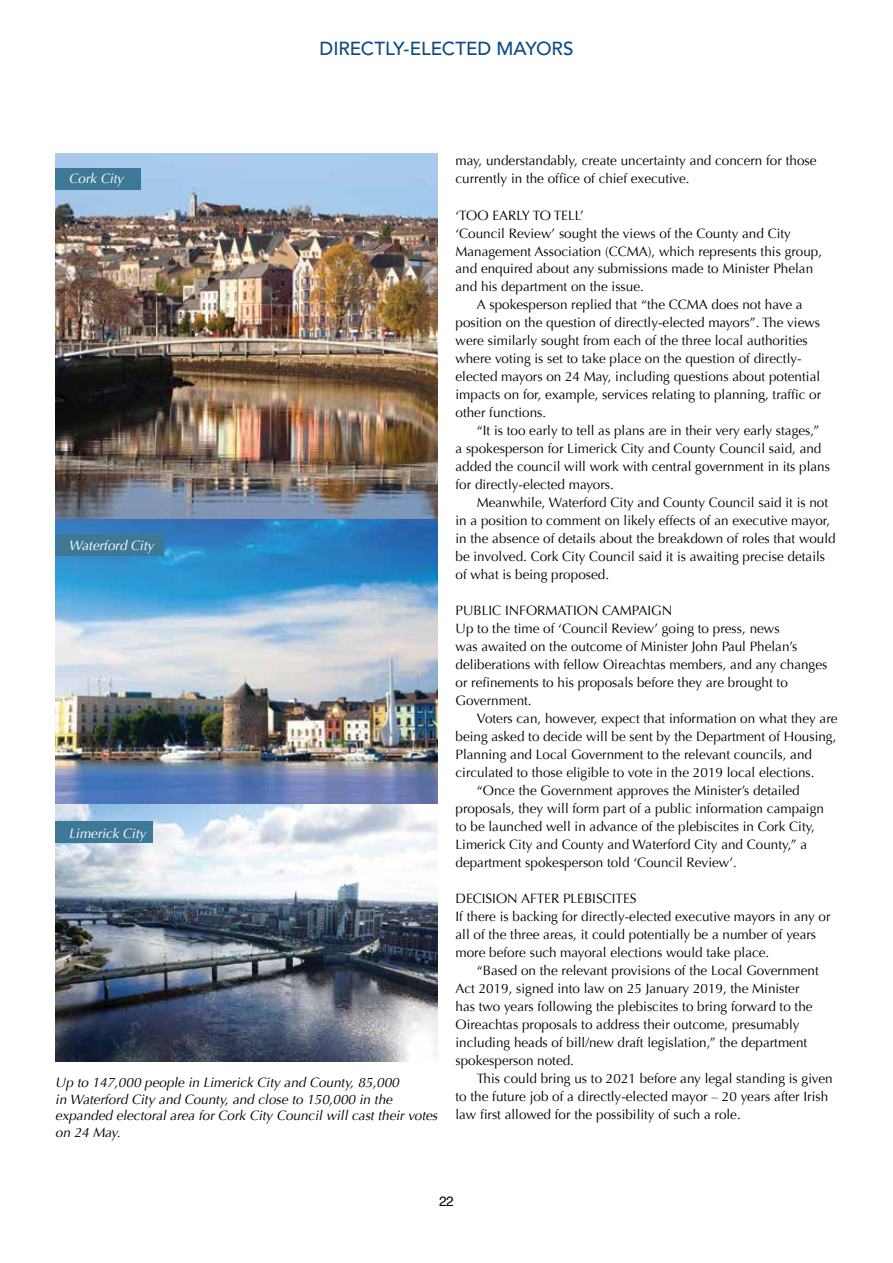
<style>
.page{position:relative;width:893px;height:1263px;background:#fff}
.page>*{position:absolute;margin:0;border:0;box-sizing:border-box;transform-origin:0 0}
.t1{font:500 18.75px "Avenir";letter-spacing:-.005em;color:#0e4c84}
.t2{font:13.5px/18px "Optima";color:#000}
.t3{font:italic 13.5px/16.5px "Optima";color:#000}
.t4{font:italic 13.5px "Optima";color:#fff}
.t5{font:13.5px "Helvetica";color:#000}
</style>
<div class="page">
<img style="left:55px;top:153px;width:382px;height:909px">
<div style="left:55px;top:168px;width:85px;height:21px;background:#3e7897"></div>
<div style="left:55px;top:534px;width:108px;height:21px;background:#3e7897"></div>
<div style="left:55px;top:822px;width:98px;height:21px;background:#3e7897"></div>
<h1 class="t1" style="left:319px;top:38px;width:255px">DIRECTLY-ELECTED MAYORS</h1>
<p class="t4" style="left:69px;top:171px;width:59px">Cork City</p>
<p class="t4" style="left:69px;top:537px;width:89px">Waterford City</p>
<p class="t4" style="left:69px;top:825px;width:81px">Limerick City</p>
<p class="t3" style="left:55px;top:1074px;width:387px">Up to 147,000 people in Limerick City and County, 85,000<br>in Waterford City and County, and close to 150,000 in the expanded electoral area for Cork City Council will cast their votes on 24 May.</p>
<p class="t2" style="left:455px;top:152px;width:362px">may, understandably, create uncertainty and concern for those currently in the office of chief executive.</p>
<p class="t2" style="left:455px;top:206px;width:368px">‘TOO EARLY TO TELL’<br>‘Council Review’ sought the views of the County and City Management Association (CCMA), which represents this group, and enquired about any submissions made to Minister Phelan and his department on the issue.</p>
<p class="t2" style="left:455px;top:296px;width:367px;text-indent:21px">A spokesperson replied that “the CCMA does not have a position on the question of directly-elected mayors”. The views were similarly sought from each of the three local authorities where voting is set to take place on the question of directly&shy;elected mayors on 24 May, including questions about potential impacts on for, example, services relating to planning, traffic or other functions.</p>
<p class="t2" style="left:455px;top:422px;width:376px;text-indent:21px">“It is too early to tell as plans are in their very early stages,”<br>a spokesperson for Limerick City and County Council said, and added the council will work with central government in its plans for directly-elected mayors.</p>
<p class="t2" style="left:455px;top:494px;width:382px;text-indent:21px">Meanwhile, Waterford City and County Council said it is not in a position to comment on likely effects of an executive mayor, in the absence of details about the breakdown of roles that would be involved. Cork City Council said it is awaiting precise details of what is being proposed.</p>
<p class="t2" style="left:455px;top:602px;width:373px">PUBLIC INFORMATION CAMPAIGN<br>Up to the time of ‘Council Review’ going to press, news<br>was awaited on the outcome of Minister John Paul Phelan’s deliberations with fellow Oireachtas members, and any changes or refinements to his proposals before they are brought to Government.</p>
<p class="t2" style="left:477px;top:710px;width:362px">Voters can, however, expect that information on what they are</p>
<p class="t2" style="left:455px;top:728px;width:382px">being asked to decide will be sent by the Department of Housing,</p>
<p class="t2" style="left:455px;top:746px;width:358px">Planning and Local Government to the relevant councils, and</p>
<p class="t2" style="left:455px;top:764px;width:361px">circulated to those eligible to vote in the 2019 local elections.</p>
<p class="t2" style="left:477px;top:782px;width:324px">“Once the Government approves the Minister’s detailed</p>
<p class="t2" style="left:455px;top:800px;width:370px">proposals, they will form part of a public information campaign</p>
<p class="t2" style="left:455px;top:818px;width:361px">to be launched well in advance of the plebiscites in Cork City,</p>
<p class="t2" style="left:455px;top:836px;width:353px">Limerick City and County and Waterford City and County,” a</p>
<p class="t2" style="left:455px;top:854px;width:283px">department spokesperson told ‘Council Review’.</p>
<p class="t2" style="left:455px;top:890px;width:377px">DECISION AFTER PLEBISCITES<br>If there is backing for directly-elected executive mayors in any or all of the three areas, it could potentially be a number of years more before such mayoral elections would take place.</p>
<p class="t2" style="left:455px;top:962px;width:365px;text-indent:21px">“Based on the relevant provisions of the Local Government Act 2019, signed into law on 25 January 2019, the Minister has two years following the plebiscites to bring forward to the Oireachtas proposals to address their outcome, presumably including heads of bill/new draft legislation,” the department spokesperson noted.</p>
<p class="t2" style="left:455px;top:1070px;width:379px;text-indent:21px">This could bring us to 2021 before any legal standing is given to the future job of a directly-elected mayor – 20 years after Irish law first allowed for the possibility of such a role.</p>
<p class="t5" style="left:439px;top:1190px;width:16px">22</p>
</div>
